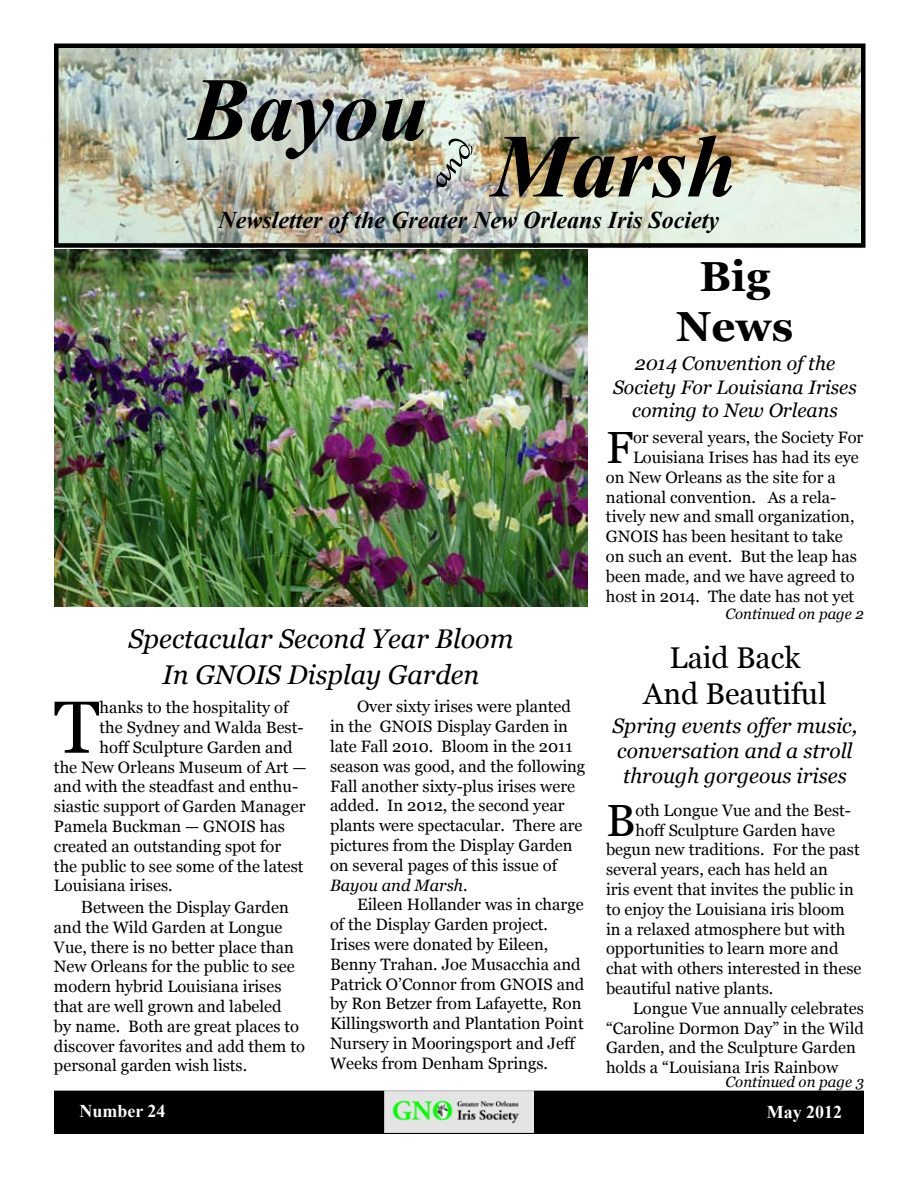
<style>
.page{position:relative;width:918px;height:1188px;background:#fff}
.page>*{position:absolute;margin:0;border:0;box-sizing:border-box;transform-origin:0 0}
.t1{font:italic 700 90px "Times New Roman";color:#000}
.t2{font:73.65px "Georgia";color:#000}
.t3{font:45.15px "Georgia";color:#000}
.t4{font:700 42px/50.4px "Georgia";color:#000;text-align:center}
.t5{font:30px/36px "Georgia";color:#000;text-align:center}
.t6{font:italic 27px/36px "Georgia";color:#000;text-align:center}
.t7{font:italic 700 24px "Times New Roman";color:#000}
.t8{font:italic 21px/25.2px "Georgia";color:#000}
.t9{font:italic 19.5px/23.4px "Georgia";color:#000;text-align:center}
.t10{font:700 18px "Times New Roman";color:#fafbfb}
.t11{font:700 18px "Times New Roman";color:#fff}
.t12{font:16.5px/19.8px "Georgia";color:#000}
.t13{font:italic 15px "Georgia";color:#000}
.s1{font-family:"Times New Roman";font-size:18px}
.s2{font-style:italic}
</style>
<div class="page">
<img style="left:59px;top:49px;width:802px;height:194px">
<div style="left:54px;top:44px;width:812px;height:204px;border:4px solid #000"></div>
<div style="left:55px;top:1091px;width:808px;height:42px;background:#000"></div>
<div style="left:54px;top:1091px;width:810px;height:43px;border:2px solid #000"></div>
<img style="left:385px;top:1091px;width:148px;height:42px">
<img style="left:54px;top:249px;width:534px;height:357px">
<img style="left:431px;top:133px;width:45px;height:58px">
<h1 class="t1" style="left:189px;top:47px;width:242px">Bayou</h1>
<h1 class="t1" style="left:492px;top:104px;width:247px">Marsh</h1>
<h3 class="t7" style="left:219px;top:203px;width:502px">Newsletter of the Greater New Orleans Iris Society</h3>
<h3 class="t4" style="left:676px;top:251px;width:119px">Big<br>News</h3>
<p class="t9" style="left:613px;top:352px;width:245px">2014 Convention of the<br>Society For Louisiana Irises coming to New Orleans</p>
<h3 class="t3" style="left:606px;top:420px;width:29px">F</h3>
<p class="t12" style="left:633px;top:428px;width:232px">or several years, the Society For</p>
<p class="t12" style="left:633px;top:448px;width:227px">Louisiana Irises has had its eye</p>
<p class="t12" style="left:606px;top:467px;width:231px">on New Orleans as the site for a</p>
<p class="t12" style="left:606px;top:487px;width:232px">national convention. As a rela-</p>
<p class="t12" style="left:606px;top:507px;width:250px">tively new and small organization,</p>
<p class="t12" style="left:606px;top:527px;width:238px">GNOIS has been hesitant to take</p>
<p class="t12" style="left:606px;top:547px;width:252px">on such an event. But the leap has</p>
<p class="t12" style="left:606px;top:566px;width:250px">been made, and we have agreed to</p>
<p class="t12" style="left:606px;top:586px;width:250px">host in 2014. The date has not yet</p>
<h3 class="t6" style="left:129px;top:621px;width:386px">Spectacular Second Year Bloom<br>In GNOIS Display Garden</h3>
<h2 class="t2" style="left:54px;top:683px;width:47px">T</h2>
<p class="t12" style="left:100px;top:698px;width:190px">hanks to the hospitality of</p>
<p class="t12" style="left:100px;top:718px;width:206px">the Sydney and Walda Best-</p>
<p class="t12" style="left:100px;top:737px;width:195px">hoff Sculpture Garden and</p>
<p class="t12" style="left:54px;top:757px;width:254px">the New Orleans Museum of Art —</p>
<p class="t12" style="left:54px;top:777px;width:246px">and with the steadfast and enthu-</p>
<p class="t12" style="left:54px;top:797px;width:253px">siastic support of Garden Manager</p>
<p class="t12" style="left:54px;top:817px;width:232px">Pamela Buckman — GNOIS has</p>
<p class="t12" style="left:54px;top:836px;width:229px">created an outstanding spot for</p>
<p class="t12" style="left:54px;top:856px;width:251px">the public to see some of the latest</p>
<p class="t12" style="left:54px;top:876px;width:120px">Louisiana irises.</p>
<p class="t12" style="left:54px;top:898px;width:252px;text-indent:27px"><span class="s1">B</span>etween the Display Garden and the Wild Garden at Longue<br>Vue, there is no better place than<br>New Orleans for the public to see modern hybrid Louisiana irises that are well grown and labeled<br>by name. Both are great places to discover favorites and add them to personal garden wish lists.</p>
<p class="t12" style="left:330px;top:697px;width:257px;text-indent:27px">Over sixty irises were planted in the GNOIS Display Garden in late Fall 2010. Bloom in the 2011 season was good, and the following<br>Fall another sixty-plus irises were added. In 2012, the second year plants were spectacular. There are pictures from the Display Garden on several pages of this issue of<br><span class="s2">Bayou and Marsh</span>.</p>
<p class="t12" style="left:330px;top:895px;width:256px;text-indent:27px">Eileen Hollander was in charge of the Display Garden project.<br>Irises were donated by Eileen,<br>Benny Trahan. Joe Musacchia and<br>Patrick O’Connor from GNOIS and by Ron Betzer from Lafayette, Ron<br>Killingsworth and Plantation Point<br>Nursery in Mooringsport and Jeff<br>Weeks from Denham Springs.</p>
<p class="t13" style="left:726px;top:604px;width:140px">Continued on page 2</p>
<h3 class="t5" style="left:643px;top:640px;width:185px">Laid Back<br>And Beautiful</h3>
<p class="t8" style="left:612px;top:713px;width:247px">Spring events offer music, conversation and a stroll through gorgeous irises</p>
<h3 class="t3" style="left:606px;top:793px;width:31px">B</h3>
<p class="t12" style="left:635px;top:800px;width:217px">oth Longue Vue and the Best-</p>
<p class="t12" style="left:635px;top:820px;width:201px">hoff Sculpture Garden have</p>
<p class="t12" style="left:606px;top:840px;width:255px">begun new traditions. For the past</p>
<p class="t12" style="left:606px;top:860px;width:223px">several years, each has held an</p>
<p class="t12" style="left:606px;top:880px;width:249px">iris event that invites the public in</p>
<p class="t12" style="left:606px;top:899px;width:240px">to enjoy the Louisiana iris bloom</p>
<p class="t12" style="left:606px;top:919px;width:241px">in a relaxed atmosphere but with</p>
<p class="t12" style="left:606px;top:939px;width:234px">opportunities to learn more and</p>
<p class="t12" style="left:606px;top:959px;width:257px">chat with others interested in these</p>
<p class="t12" style="left:606px;top:979px;width:169px">beautiful native plants.</p>
<p class="t12" style="left:633px;top:998px;width:232px">Longue Vue annually celebrates</p>
<p class="t12" style="left:606px;top:1018px;width:259px">“Caroline Dormon Day” in the Wild</p>
<p class="t12" style="left:606px;top:1038px;width:251px">Garden, and the Sculpture Garden</p>
<p class="t12" style="left:606px;top:1058px;width:234px">holds a “Louisiana Iris Rainbow</p>
<p class="t13" style="left:726px;top:1072px;width:140px">Continued on page 3</p>
<p class="t10" style="left:79px;top:1098px;width:88px">Number 24</p>
<p class="t11" style="left:767px;top:1099px;width:77px">May 2012</p>
</div>
